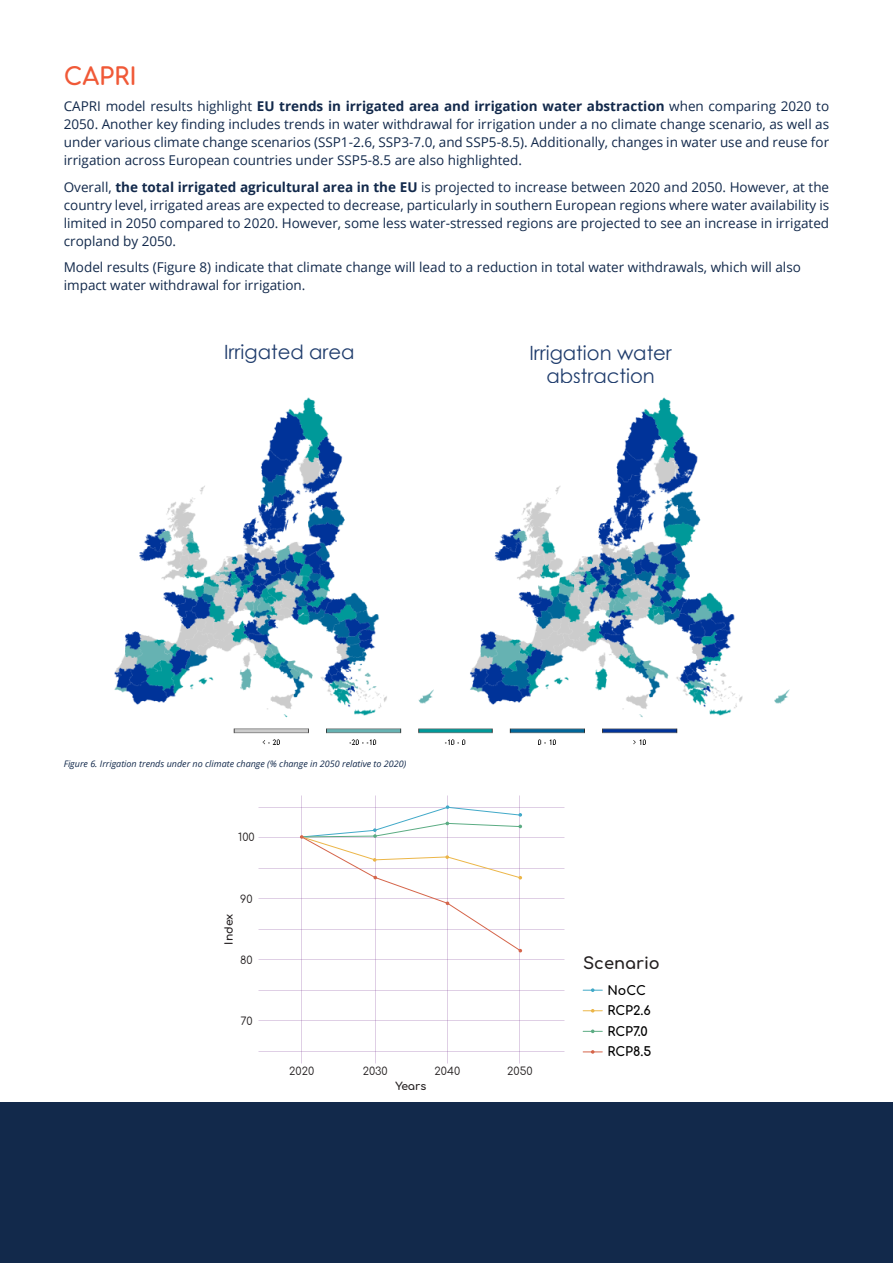
<style>
.page{position:relative;width:893px;height:1263px;background:#fff}
.page>*{position:absolute;margin:0;border:0;box-sizing:border-box;transform-origin:0 0}
.t1{font:700 29.55px "Century Gothic";color:#203d6d}
.t2{font:24px "Comfortaa";color:#f05937}
.t3{font:19.65px/23.2px "Century Gothic";color:#203d6d;text-align:center}
.t4{font:700 16.2px "Comfortaa";color:#231f20}
.t5{font:13.5px/18px "Open Sans";color:#12294b;text-align:justify}
.t6{font:700 12.6px/20.5px "Comfortaa";color:#000001}
.t7{font:10.8px "Comfortaa";color:#231f20}
.t8{font:700 10.8px "Comfortaa";color:#231f20}
.t9{font:italic 9px "Open Sans";color:#12294b}
.s1{font-weight:700}
.s2{color:#172b4d}
</style>
<div class="page">
<div style="left:0;top:1102px;width:893px;height:161px;background:#12294b"></div>
<img style="left:114px;top:397px;width:676px;height:348px">
<svg style="left:300px;top:805px;width:222px;height:147px"></svg>
<svg style="left:583px;top:988px;width:19px;height:4px"></svg>
<svg style="left:583px;top:1009px;width:19px;height:3px"></svg>
<svg style="left:583px;top:1029px;width:19px;height:4px"></svg>
<svg style="left:583px;top:1050px;width:19px;height:4px"></svg>
<p class="t2" style="left:64px;top:55px;width:74px">CAPRI</p>
<p class="t5" style="left:64px;top:97px;width:767px">CAPRI model results highlight <span class="s1">EU trends in irrigated area and irrigation water abstraction</span> when comparing 2020 to 2050. Another key finding includes trends in water withdrawal for irrigation under a no climate change scenario, as well as under various climate change scenarios (SSP1-2.6, SSP3-7.0, and SSP5-8.5). Additionally, changes in water use and reuse for irrigation across European countries under SSP5-8.5 are also highlighted.</p>
<p class="t5" style="left:64px;top:178px;width:767px">Overall, <span class="s1">the total irrigated agricultural area in the EU</span> is projected to increase between 2020 and 2050. However, at the country level, irrigated areas are expected to decrease, particularly in southern European regions where water availability is limited in 2050 compared to 2020. However, some less water-stressed regions are projected to see an increase in irrigated cropland by 2050.</p>
<p class="t5" style="left:64px;top:258px;width:739px">Model results (Figure 8) indicate that climate change will lead to a reduction in total water withdrawals, which will also impact water withdrawal for irrigation.</p>
<p class="t1" style="left:118px;top:166px;width:96px">CAPRI<span class="s2">:</span></p>
<p class="t3" style="left:224px;top:340px;width:132px">Irrigated area</p>
<p class="t3" style="left:529px;top:341px;width:144px">Irrigation water abstraction</p>
<p class="t9" style="left:64px;top:757px;width:344px">Figure 6. Irrigation trends under no climate change (% change in 2050 relative to 2020)</p>
<p class="t7" style="left:238px;top:827px;width:18px">100</p>
<p class="t7" style="left:240px;top:889px;width:14px">90</p>
<p class="t8" style="left:219px;top:944px;width:32px;rotate:-90deg">Index</p>
<p class="t7" style="left:240px;top:950px;width:14px">80</p>
<p class="t7" style="left:240px;top:1012px;width:14px">70</p>
<p class="t7" style="left:289px;top:1061px;width:26px">2020</p>
<p class="t7" style="left:363px;top:1061px;width:26px">2030</p>
<p class="t7" style="left:435px;top:1061px;width:27px">2040</p>
<p class="t7" style="left:507px;top:1061px;width:27px">2050</p>
<p class="t8" style="left:395px;top:1076px;width:33px">Years</p>
<p class="t4" style="left:583px;top:948px;width:78px">Scenario</p>
<p class="t6" style="left:607px;top:978px;width:40px">NoCC</p>
<p class="t6" style="left:607px;top:999px;width:45px">RCP2.6<br>RCP7.0<br>RCP8.5</p>
</div>
